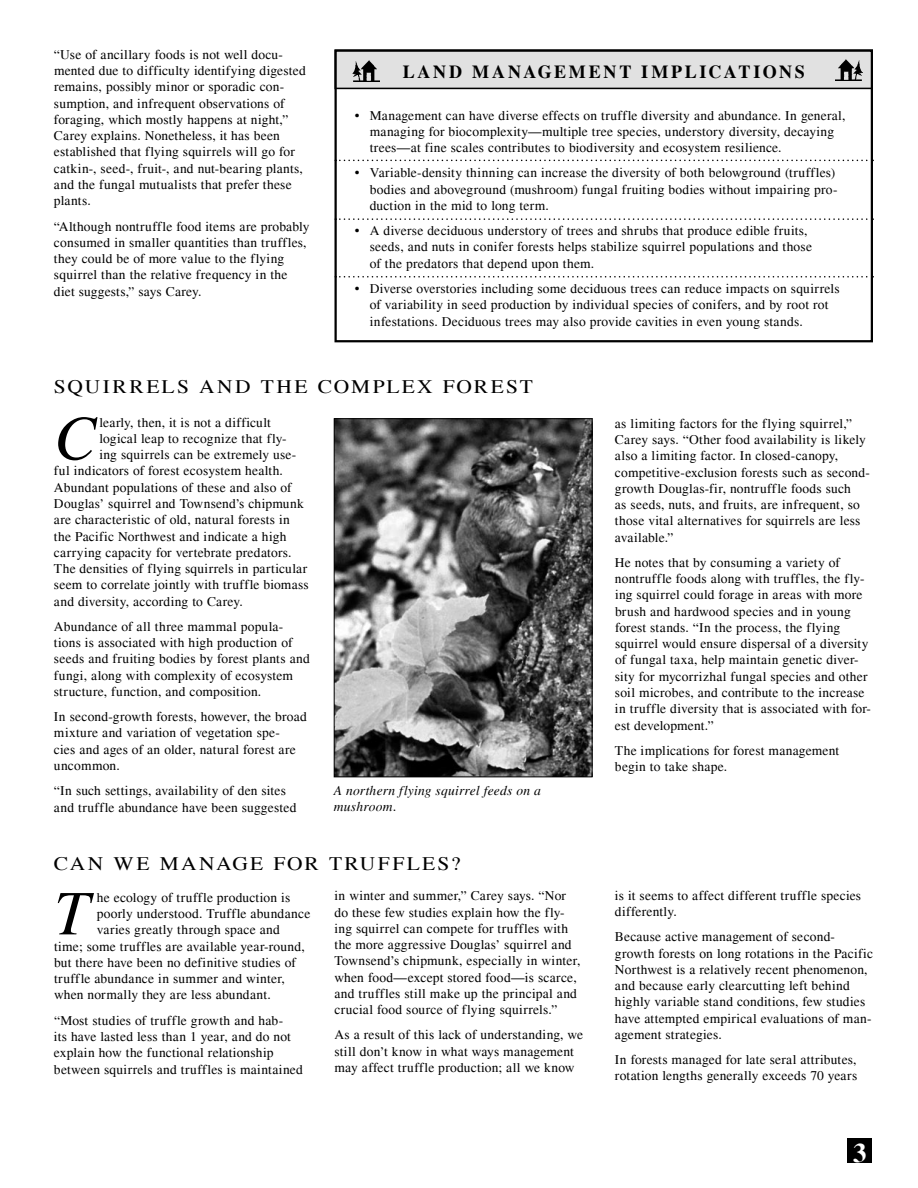
<style>
.page{position:relative;width:918px;height:1188px;background:#fff}
.page>*{position:absolute;margin:0;border:0;box-sizing:border-box;transform-origin:0 0}
.t1{font:italic 63.3px "Times";color:#000}
.t2{font:700 27px "Times";color:#fff}
.t3{font:19.5px "Times";letter-spacing:.105em;color:#000;scale:1.1 1}
.t4{font:700 18.6px "Times";letter-spacing:.145em;color:#000}
.t5{font:13.5px/16.2px "Times";letter-spacing:.015em;color:#000}
.t6{font:italic 13.5px/16.2px "Times";letter-spacing:.02em;color:#000}
</style>
<div class="page">
<div style="left:847px;top:1138px;width:25px;height:24px;background:#000"></div>
<div style="left:335px;top:50px;width:537px;height:38px;background:#e1e1e1"></div>
<div style="left:334px;top:50px;width:539px;height:39px;border:2px solid #000"></div>
<svg style="left:339px;top:160px;width:529px;height:1px"></svg>
<svg style="left:339px;top:218px;width:529px;height:2px"></svg>
<svg style="left:339px;top:276px;width:529px;height:2px"></svg>
<div style="left:334px;top:49px;width:539px;height:293px;border:2px solid #000"></div>
<img style="left:836px;top:60px;width:27px;height:20px">
<img style="left:336px;top:420px;width:254px;height:355px">
<div style="left:334px;top:418px;width:258px;height:359px;border:1px solid #000"></div>
<img style="left:352px;top:61px;width:27px;height:20px">
<p class="t5" style="left:54px;top:46px;width:253px">“Use of ancillary foods is not well docu&shy;mented due to difficulty identifying digested remains, possibly minor or sporadic con&shy;sumption, and infrequent observations of foraging, which mostly happens at night,” Carey explains. Nonetheless, it has been established that flying squirrels will go for catkin-, seed-, fruit-, and nut-bearing plants, and the fungal mutualists that prefer these plants.</p>
<p class="t5" style="left:54px;top:218px;width:257px">“Although nontruffle food items are probably consumed in smaller quantities than truffles, they could be of more value to the flying squirrel than the relative frequency in the diet suggests,” says Carey.</p>
<h3 class="t4" style="left:403px;top:60px;width:404px">LAND MANAGEMENT IMPLICATIONS</h3>
<p class="t5" style="left:370px;top:107px;width:477px;text-indent:-15px">• Management can have diverse effects on truffle diversity and abundance. In general, managing for biocomplexity—multiple tree species, understory diversity, decaying trees—at fine scales contributes to biodiversity and ecosystem resilience.</p>
<p class="t5" style="left:370px;top:165px;width:469px;text-indent:-15px">• Variable-density thinning can increase the diversity of both belowground (truffles) bodies and aboveground (mushroom) fungal fruiting bodies without impairing pro&shy;duction in the mid to long term.</p>
<p class="t5" style="left:370px;top:223px;width:444px;text-indent:-15px">• A diverse deciduous understory of trees and shrubs that produce edible fruits, seeds, and nuts in conifer forests helps stabilize squirrel populations and those of the predators that depend upon them.</p>
<p class="t5" style="left:370px;top:281px;width:471px;text-indent:-15px">• Diverse overstories including some deciduous trees can reduce impacts on squirrels of variability in seed production by individual species of conifers, and by root rot infestations. Deciduous trees may also provide cavities in even young stands.</p>
<h3 class="t3" style="left:54px;top:375px;width:437px">SQUIRRELS AND THE COMPLEX FOREST</h3>
<h1 class="t1" style="left:54px;top:403px;width:44px">C</h1>
<p class="t5" style="left:99px;top:414px;width:173px">learly, then, it is not a difficult</p>
<p class="t5" style="left:99px;top:430px;width:189px">logical leap to recognize that fly-</p>
<p class="t5" style="left:99px;top:447px;width:199px">ing squirrels can be extremely use-</p>
<p class="t5" style="left:54px;top:463px;width:231px">ful indicators of forest ecosystem health.</p>
<p class="t5" style="left:54px;top:479px;width:239px">Abundant populations of these and also of</p>
<p class="t5" style="left:54px;top:496px;width:252px">Douglas’ squirrel and Townsend’s chipmunk</p>
<p class="t5" style="left:54px;top:512px;width:238px">are characteristic of old, natural forests in</p>
<p class="t5" style="left:54px;top:528px;width:234px">the Pacific Northwest and indicate a high</p>
<p class="t5" style="left:54px;top:544px;width:239px">carrying capacity for vertebrate predators.</p>
<p class="t5" style="left:54px;top:561px;width:255px">The densities of flying squirrels in particular</p>
<p class="t5" style="left:54px;top:577px;width:256px">seem to correlate jointly with truffle biomass</p>
<p class="t5" style="left:54px;top:593px;width:190px">and diversity, according to Carey.</p>
<p class="t5" style="left:54px;top:618px;width:257px">Abundance of all three mammal popula&shy;tions is associated with high production of seeds and fruiting bodies by forest plants and fungi, along with complexity of ecosystem structure, function, and composition.</p>
<p class="t5" style="left:54px;top:709px;width:254px">In second-growth forests, however, the broad mixture and variation of vegetation spe-<br>cies and ages of an older, natural forest are uncommon.</p>
<p class="t5" style="left:54px;top:783px;width:244px">“In such settings, availability of den sites and truffle abundance have been suggested</p>
<p class="t6" style="left:334px;top:782px;width:209px">A northern flying squirrel feeds on a mushroom.</p>
<h3 class="t3" style="left:54px;top:853px;width:371px">CAN WE MANAGE FOR TRUFFLES?</h3>
<h1 class="t1" style="left:54px;top:878px;width:37px">T</h1>
<p class="t5" style="left:97px;top:889px;width:195px">he ecology of truffle production is</p>
<p class="t5" style="left:97px;top:906px;width:215px">poorly understood. Truffle abundance</p>
<p class="t5" style="left:97px;top:922px;width:185px">varies greatly through space and</p>
<p class="t5" style="left:54px;top:938px;width:252px">time; some truffles are available year-round,</p>
<p class="t5" style="left:54px;top:954px;width:244px">but there have been no definitive studies of</p>
<p class="t5" style="left:54px;top:971px;width:233px">truffle abundance in summer and winter,</p>
<p class="t5" style="left:54px;top:987px;width:218px">when normally they are less abundant.</p>
<p class="t5" style="left:54px;top:1012px;width:251px">“Most studies of truffle growth and hab-<br>its have lasted less than 1 year, and do not explain how the functional relationship between squirrels and truffles is maintained</p>
<p class="t5" style="left:334px;top:888px;width:247px">in winter and summer,” Carey says. “Nor do these few studies explain how the fly&shy;ing squirrel can compete for truffles with the more aggressive Douglas’ squirrel and Townsend’s chipmunk, especially in winter, when food—except stored food—is scarce, and truffles still make up the principal and crucial food source of flying squirrels.”</p>
<p class="t5" style="left:334px;top:1027px;width:250px">As a result of this lack of understanding, we still don’t know in what ways management may affect truffle production; all we know</p>
<p class="t5" style="left:615px;top:415px;width:256px">as limiting factors for the flying squirrel,” Carey says. “Other food availability is likely also a limiting factor. In closed-canopy, competitive-exclusion forests such as second&shy;growth Douglas-fir, nontruffle foods such<br>as seeds, nuts, and fruits, are infrequent, so those vital alternatives for squirrels are less available.”</p>
<p class="t5" style="left:615px;top:554px;width:258px">He notes that by consuming a variety of nontruffle foods along with truffles, the fly&shy;ing squirrel could forage in areas with more brush and hardwood species and in young forest stands. “In the process, the flying squirrel would ensure dispersal of a diversity of fungal taxa, help maintain genetic diver&shy;sity for mycorrizhal fungal species and other soil microbes, and contribute to the increase in truffle diversity that is associated with for&shy;est development.”</p>
<p class="t5" style="left:615px;top:742px;width:226px">The implications for forest management begin to take shape.</p>
<p class="t5" style="left:615px;top:887px;width:248px">is it seems to affect different truffle species differently.</p>
<p class="t5" style="left:615px;top:929px;width:259px">Because active management of second&shy;growth forests on long rotations in the Pacific Northwest is a relatively recent phenomenon, and because early clearcutting left behind highly variable stand conditions, few studies have attempted empirical evaluations of man&shy;agement strategies.</p>
<p class="t5" style="left:615px;top:1052px;width:244px">In forests managed for late seral attributes, rotation lengths generally exceeds 70 years</p>
<h2 class="t2" style="left:853px;top:1137px;width:15px">3</h2>
</div>
